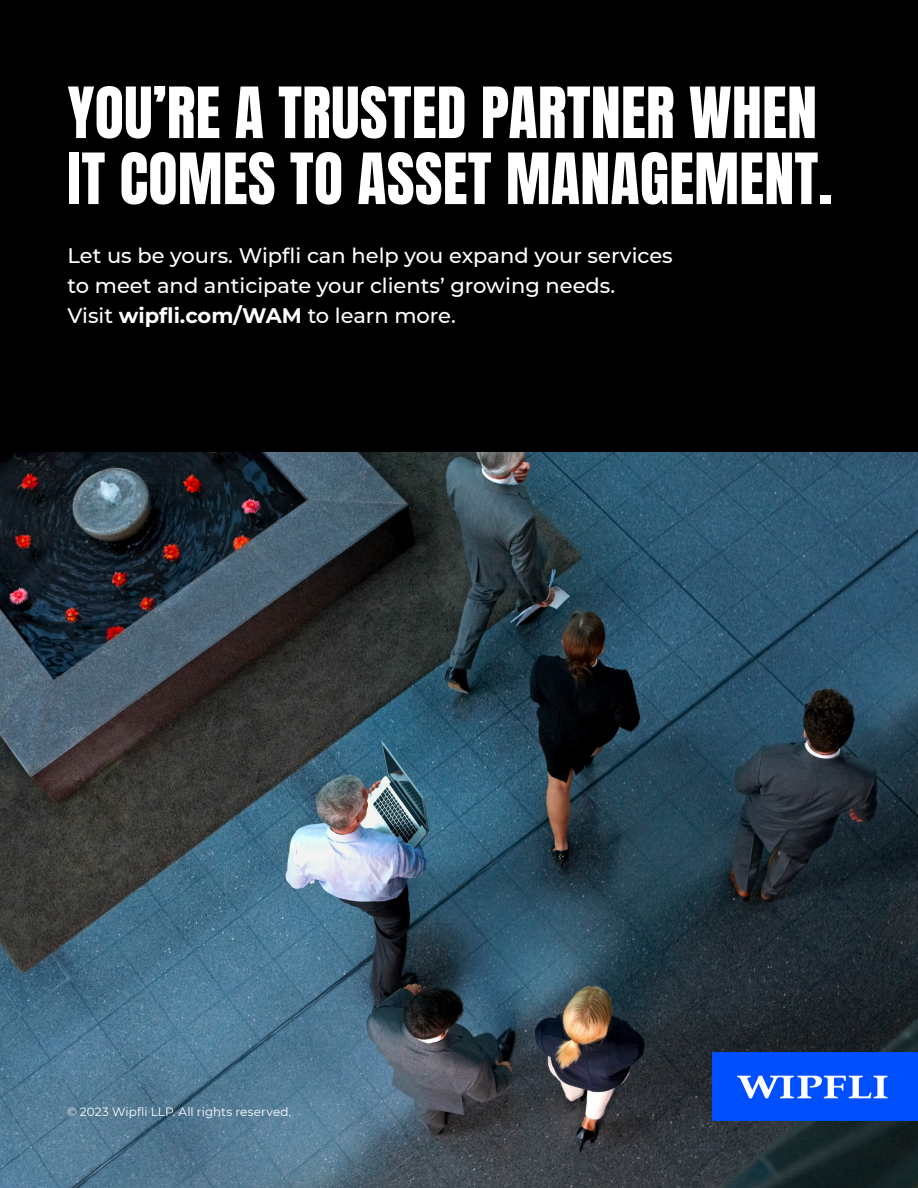
<style>
.page{position:relative;width:918px;height:1188px;background:#fff}
.page>*{position:absolute;margin:0;border:0;box-sizing:border-box;transform-origin:0 0}
.t1{font:60px/66px "Anton";letter-spacing:.005em;color:#fff}
.t2{font:500 21px/30px "Montserrat";color:#fff}
.t3{font:12px "Montserrat";letter-spacing:.005em;color:#fff}
.s1{font-weight:700}
</style>
<div class="page">
<img style="left:0;top:451px;width:918px;height:737px">
<div style="left:0;top:0;width:918px;height:451px;background:#000"></div>
<div style="left:713px;top:1053px;width:205px;height:68px;background:#004fff"></div>
<svg style="left:737px;top:1076px;width:150px;height:22px"></svg>
<p class="t1" style="left:68px;top:84px;width:766px">YOU’RE A TRUSTED PARTNER WHEN<br>IT COMES TO ASSET MANAGEMENT.</p>
<p class="t2" style="left:68px;top:240px;width:607px">Let us be yours. Wipfli can help you expand your services to meet and anticipate your clients’ growing needs.<br>Visit <span class="s1">wipfli.com/WAM</span> to learn more.</p>
<p class="t3" style="left:67px;top:1103px;width:226px">© 2023 Wipfli LLP. All rights reserved.</p>
</div>
